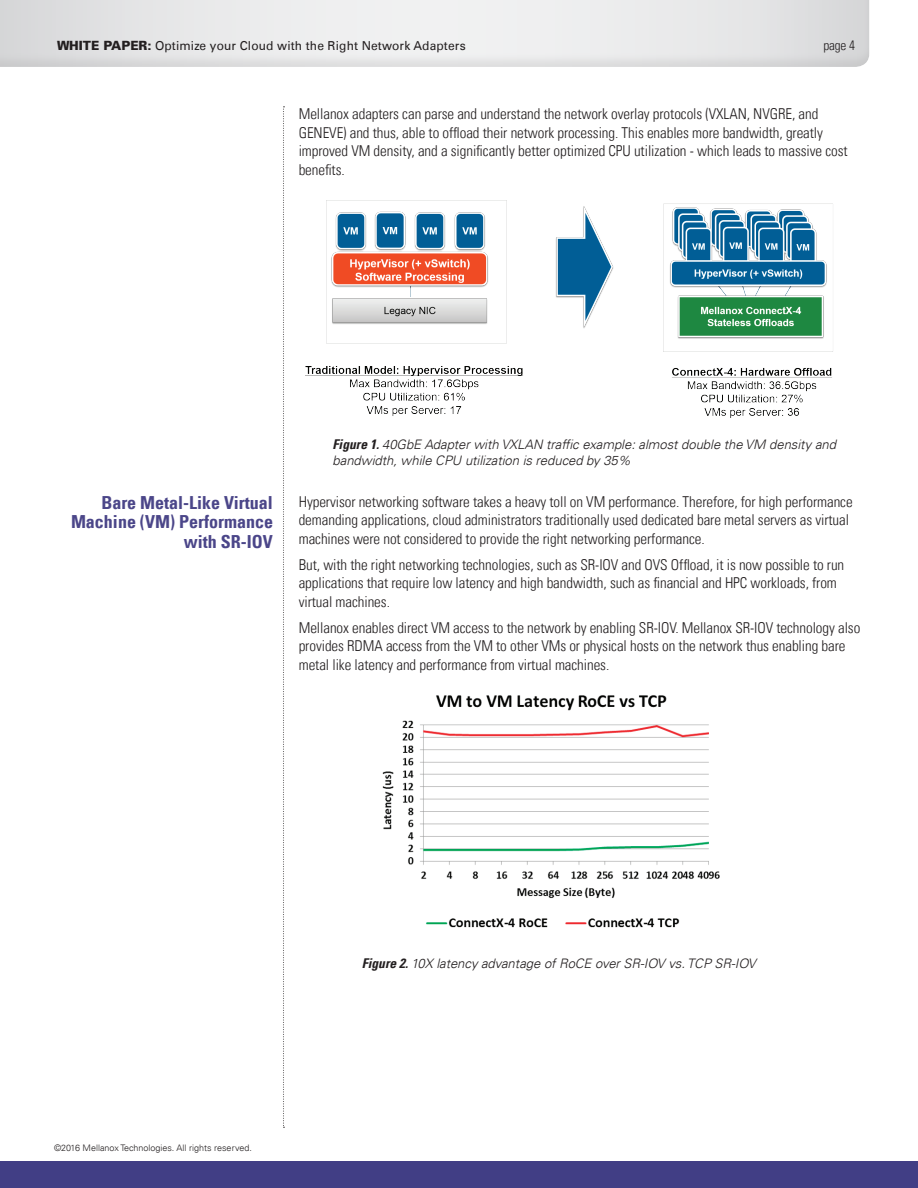
<style>
.page{position:relative;width:918px;height:1188px;background:#fff}
.page>*{position:absolute;margin:0;border:0;box-sizing:border-box;transform-origin:0 0}
.t1{font:700 condensed 18px/19.5px "Univers LT";color:#4b4689;text-align:right}
.t2{font:300 condensed 15px/18.8px "Univers LT";letter-spacing:-.005em;color:#231f20}
.t3{font:300 condensed 13.5px "Univers LT";color:#231f20}
.t4{font:italic 300 13.2px/15.8px "Univers LT";letter-spacing:-.005em;color:#231f20}
.t5{font:12.3px "Univers LT";letter-spacing:.01em;color:#231f20}
.t6{font:300 9px "Univers LT";color:#231f20}
.s1{font-weight:900;font-size:12.75px}
.s2{font-weight:700;font-stretch:condensed;font-size:13.5px}
</style>
<div class="page">
<div style="left:0;top:0;width:869px;height:68px;background:#231f20;opacity:.25"></div>
<svg style="left:283px;top:106px;width:2px;height:1022px"></svg>
<div style="left:0;top:1161px;width:918px;height:27px;background:#413e85"></div>
<img style="left:305px;top:201px;width:528px;height:217px">
<img style="left:382px;top:695px;width:338px;height:233px">
<p class="t5" style="left:57px;top:38px;width:410px"><span class="s1">WHITE PAPER:</span> Optimize your Cloud with the Right Network Adapters</p>
<p class="t3" style="left:823px;top:37px;width:33px">page 4</p>
<p class="t2" style="left:299px;top:104px;width:550px">Mellanox adapters can parse and understand the network overlay protocols (VXLAN, NVGRE, and GENEVE) and thus, able to offload their network processing. This enables more bandwidth, greatly improved VM density, and a significantly better optimized CPU utilization - which leads to massive cost benefits.</p>
<p class="t1" style="left:71px;top:492px;width:203px">Bare Metal-Like Virtual<br>Machine (VM) Performance with SR-IOV</p>
<p class="t4" style="left:333px;top:437px;width:505px"><span class="s2">Figure 1.</span> 40GbE Adapter with VXLAN traffic example: almost double the VM density and bandwidth, while CPU utilization is reduced by 35%</p>
<p class="t2" style="left:299px;top:492px;width:556px">Hypervisor networking software takes a heavy toll on VM performance. Therefore, for high performance demanding applications, cloud administrators traditionally used dedicated bare metal servers as virtual machines were not considered to provide the right networking performance.</p>
<p class="t2" style="left:299px;top:555px;width:547px">But, with the right networking technologies, such as SR-IOV and OVS Offload, it is now possible to run applications that require low latency and high bandwidth, such as financial and HPC workloads, from virtual machines.</p>
<p class="t2" style="left:299px;top:618px;width:563px">Mellanox enables direct VM access to the network by enabling SR-IOV. Mellanox SR-IOV technology also provides RDMA access from the VM to other VMs or physical hosts on the network thus enabling bare metal like latency and performance from virtual machines.</p>
<p class="t6" style="left:54px;top:1143px;width:199px">©2016 Mellanox Technologies. All rights reserved.</p>
<p class="t4" style="left:362px;top:955px;width:396px"><span class="s2">Figure 2.</span> 10X latency advantage of RoCE over SR-IOV vs. TCP SR-IOV</p>
</div>
